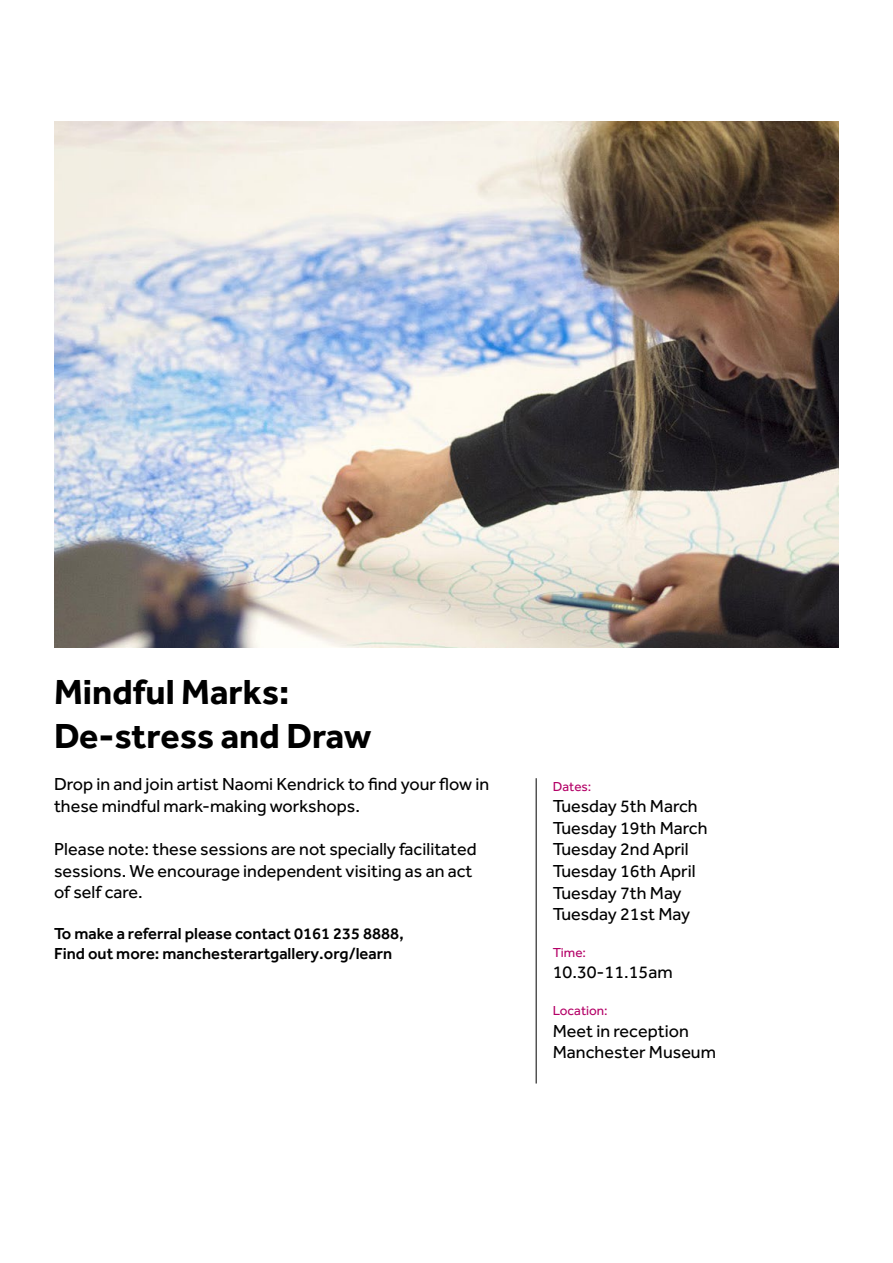
<style>
.page{position:relative;width:893px;height:1263px;background:#fff}
.page>*{position:absolute;margin:0;border:0;box-sizing:border-box;transform-origin:0 0}
.t1{font:700 36px/43.2px "Effra";color:#000}
.t2{font:18px/21.6px "Effra";color:#000}
.t3{font:500 16.5px/19.8px "Effra";color:#000}
.t4{font:13.5px "Effra";color:#b40067}
</style>
<div class="page">
<hr style="left:536px;top:778px;width:1px;height:305px;background:#000">
<img style="left:54px;top:121px;width:785px;height:527px">
<h1 class="t1" style="left:54px;top:670px;width:319px">Mindful Marks:<br>De-stress and Draw</h1>
<p class="t2" style="left:54px;top:773px;width:437px">Drop in and join artist Naomi Kendrick to find your flow in these mindful mark-making workshops.</p>
<p class="t2" style="left:54px;top:838px;width:424px">Please note: these sessions are not specially facilitated sessions. We encourage independent visiting as an act of self care.</p>
<p class="t3" style="left:54px;top:923px;width:351px">To make a referral please contact 0161 235 8888,<br>Find out more: manchesterartgallery.org/learn</p>
<p class="t4" style="left:553px;top:778px;width:40px">Dates:</p>
<p class="t2" style="left:553px;top:795px;width:156px">Tuesday 5th March<br>Tuesday 19th March<br>Tuesday 2nd April<br>Tuesday 16th April<br>Tuesday 7th May<br>Tuesday 21st May</p>
<p class="t4" style="left:553px;top:944px;width:35px">Time:</p>
<p class="t2" style="left:553px;top:961px;width:121px">10.30-11.15am</p>
<p class="t4" style="left:553px;top:1002px;width:56px">Location:</p>
<p class="t2" style="left:553px;top:1019px;width:165px">Meet in reception<br>Manchester Museum</p>
</div>
